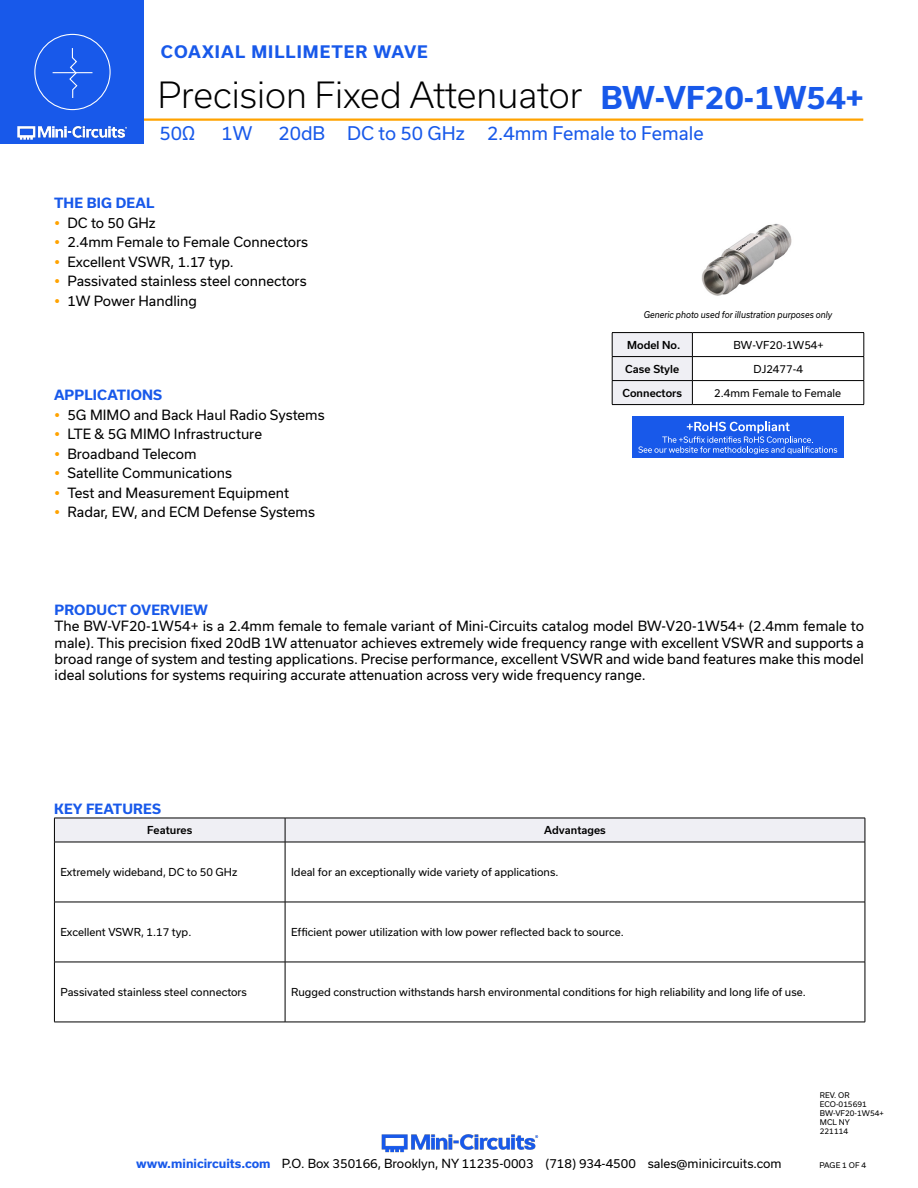
<style>
.page{position:relative;width:918px;height:1188px;background:#fff}
.page>*{position:absolute;margin:0;border:0;box-sizing:border-box;transform-origin:0 0}
.t1{font:300 34.5px "Usual";color:#000}
.t2{font:700 30px "Usual";color:#1859ea}
.t3{font:18px "Usual";color:#1859ea}
.t4{font:700 16.5px "Usual";letter-spacing:.065em;color:#1859ea}
.Regular_Copy{font:13.5px/16.2px "Usual";color:#000;text-align:justify}
.Blue_Headers{font:700 13.5px "Usual";letter-spacing:.015em;color:#1859ea}
.t5{font:12px "Usual";color:#000}
.Table_Body_Left_Just{font:10.5px "Usual";color:#000}
.Table_Header_Center{font:500 10.5px "Usual";color:#000}
.Table_Body_Center{font:10.5px "Usual";color:#000}
.t6{font:italic 9px "Usual";color:#000;scale:.9 1}
.Revision{font:7.5px "Usual";color:#000}
.s1{font-weight:700;color:#1859ea}
</style>
<div class="page">
<img style="left:381px;top:1134px;width:158px;height:19px">
<hr style="left:130px;top:118px;width:733px;height:3px;background:#ffa300">
<div style="left:0;top:0;width:144px;height:144px;background:#1859ea"></div>
<img style="left:17px;top:120px;width:128px;height:20px">
<svg style="left:54px;top:818px;width:812px;height:24px"></svg>
<hr style="left:54px;top:842px;width:231px;height:1px;background:#000">
<hr style="left:54px;top:842px;width:1px;height:60px;background:#000">
<hr style="left:285px;top:842px;width:580px;height:1px;background:#000">
<hr style="left:285px;top:842px;width:1px;height:60px;background:#000">
<hr style="left:865px;top:842px;width:1px;height:60px;background:#000">
<hr style="left:54px;top:902px;width:231px;height:1px;background:#000">
<hr style="left:54px;top:902px;width:1px;height:60px;background:#000">
<hr style="left:285px;top:902px;width:580px;height:1px;background:#000">
<hr style="left:285px;top:902px;width:1px;height:60px;background:#000">
<hr style="left:865px;top:902px;width:1px;height:60px;background:#000">
<hr style="left:54px;top:962px;width:231px;height:1px;background:#000">
<hr style="left:54px;top:962px;width:1px;height:60px;background:#000">
<hr style="left:285px;top:962px;width:580px;height:1px;background:#000">
<hr style="left:285px;top:962px;width:1px;height:60px;background:#000">
<hr style="left:865px;top:962px;width:1px;height:60px;background:#000">
<hr style="left:54px;top:1022px;width:231px;height:1px;background:#000">
<hr style="left:285px;top:1022px;width:580px;height:1px;background:#000">
<div style="left:34px;top:34px;width:77px;height:76px;border:1px solid #fff;border-radius:50%"></div>
<hr style="left:53px;top:72px;width:39px;height:1px;background:#fff">
<svg style="left:68px;top:48px;width:10px;height:50px"></svg>
<img style="left:702px;top:223px;width:90px;height:73px">
<hr style="left:692px;top:332px;width:172px;height:1px;background:#000">
<hr style="left:692px;top:356px;width:172px;height:1px;background:#000">
<svg style="left:864px;top:333px;width:1px;height:71px"></svg>
<hr style="left:692px;top:380px;width:172px;height:1px;background:#000">
<hr style="left:692px;top:404px;width:172px;height:1px;background:#000">
<hr style="left:612px;top:332px;width:80px;height:1px;background:#000">
<svg style="left:612px;top:333px;width:81px;height:72px"></svg>
<hr style="left:612px;top:356px;width:80px;height:1px;background:#000">
<hr style="left:612px;top:380px;width:80px;height:1px;background:#000">
<hr style="left:612px;top:404px;width:80px;height:1px;background:#000">
<div style="left:632px;top:416px;width:212px;height:41px;background:#1859ea"></div>
<svg style="left:638px;top:422px;width:199px;height:32px"></svg>
<p class="t4" style="left:161px;top:42px;width:268px">COAXIAL MILLIMETER WAVE</p>
<h1 class="t1" style="left:158px;top:75px;width:426px">Precision Fixed Attenuator</h1>
<h2 class="t2" style="left:601px;top:80px;width:265px">BW-VF20-1W54+</h2>
<h3 class="t3" style="left:159px;top:123px;width:37px">50Ω</h3>
<h3 class="t3" style="left:221px;top:123px;width:32px">1W</h3>
<h3 class="t3" style="left:278px;top:123px;width:427px">20dB DC to 50 GHz 2.4mm Female to Female</h3>
<p class="Blue_Headers" style="left:54px;top:195px;width:102px">THE BIG DEAL</p>
<p class="Regular_Copy" style="left:68px;top:214px;width:90px">DC to 50 GHz</p>
<p class="Regular_Copy" style="left:68px;top:234px;width:242px">2.4mm Female to Female Connectors</p>
<p class="Regular_Copy" style="left:68px;top:253px;width:168px">Excellent VSWR, 1.17 typ.</p>
<p class="Regular_Copy" style="left:68px;top:273px;width:241px">Passivated stainless steel connectors</p>
<p class="Regular_Copy" style="left:68px;top:292px;width:131px">1W Power Handling</p>
<p class="Blue_Headers" style="left:54px;top:388px;width:110px">APPLICATIONS</p>
<p class="Regular_Copy" style="left:68px;top:407px;width:259px">5G MIMO and Back Haul Radio Systems</p>
<p class="Regular_Copy" style="left:68px;top:426px;width:196px">LTE &amp; 5G MIMO Infrastructure</p>
<p class="Regular_Copy" style="left:68px;top:446px;width:131px">Broadband Telecom</p>
<p class="Regular_Copy" style="left:68px;top:465px;width:166px">Satellite Communications</p>
<p class="Regular_Copy" style="left:68px;top:485px;width:223px">Test and Measurement Equipment</p>
<p class="Regular_Copy" style="left:68px;top:504px;width:249px">Radar, EW, and ECM Defense Systems</p>
<p class="t6" style="left:644px;top:310px;width:211px">Generic photo used for illustration purposes only</p>
<p class="Table_Header_Center" style="left:627px;top:339px;width:55px">Model No.</p>
<p class="Table_Body_Center" style="left:734px;top:339px;width:92px">BW-VF20-1W54+</p>
<p class="Table_Header_Center" style="left:625px;top:363px;width:55px">Case Style</p>
<p class="Table_Body_Center" style="left:754px;top:363px;width:51px">DJ2477-4</p>
<p class="Table_Header_Center" style="left:623px;top:387px;width:61px">Connectors</p>
<p class="Table_Body_Center" style="left:714px;top:387px;width:128px">2.4mm Female to Female</p>
<p class="Blue_Headers" style="left:55px;top:602px;width:155px">PRODUCT OVERVIEW</p>
<p class="Regular_Copy" style="left:55px;top:618px;width:811px">The BW-VF20-1W54+ is a 2.4mm female to female variant of Mini-Circuits catalog model BW-V20-1W54+ (2.4mm female to male). This precision fixed 20dB 1W attenuator achieves extremely wide frequency range with excellent VSWR and supports a broad range of system and testing applications. Precise performance, excellent VSWR and wide band features make this model ideal solutions for systems requiring accurate attenuation across very wide frequency range.</p>
<p class="Blue_Headers" style="left:54px;top:802px;width:108px">KEY FEATURES</p>
<p class="Table_Header_Center" style="left:147px;top:824px;width:47px">Features</p>
<p class="Table_Header_Center" style="left:544px;top:824px;width:63px">Advantages</p>
<p class="Table_Body_Left_Just" style="left:60px;top:866px;width:178px">Extremely wideband, DC to 50 GHz</p>
<p class="Table_Body_Left_Just" style="left:291px;top:866px;width:269px">Ideal for an exceptionally wide variety of applications.</p>
<p class="Table_Body_Left_Just" style="left:60px;top:926px;width:132px">Excellent VSWR, 1.17 typ.</p>
<p class="Table_Body_Left_Just" style="left:291px;top:926px;width:334px">Efficient power utilization with low power reflected back to source.</p>
<p class="Table_Body_Left_Just" style="left:60px;top:986px;width:188px">Passivated stainless steel connectors</p>
<p class="Table_Body_Left_Just" style="left:291px;top:986px;width:516px">Rugged construction withstands harsh environmental conditions for high reliability and long life of use.</p>
<p class="Revision" style="left:820px;top:1091px;width:31px">REV. OR</p>
<p class="Revision" style="left:820px;top:1100px;width:48px">ECO-015691</p>
<p class="Revision" style="left:820px;top:1109px;width:65px">BW-VF20-1W54+</p>
<p class="Revision" style="left:820px;top:1118px;width:31px">MCL NY</p>
<p class="Revision" style="left:820px;top:1127px;width:30px">221114</p>
<p class="t5" style="left:136px;top:1157px;width:647px"><span class="s1">www.minicircuits.com</span> P.O. Box 350166, Brooklyn, NY 11235-0003 (718) 934-4500 sales@minicircuits.com</p>
<p class="Revision" style="left:819px;top:1161px;width:48px">PAGE 1 OF 4</p>
</div>
